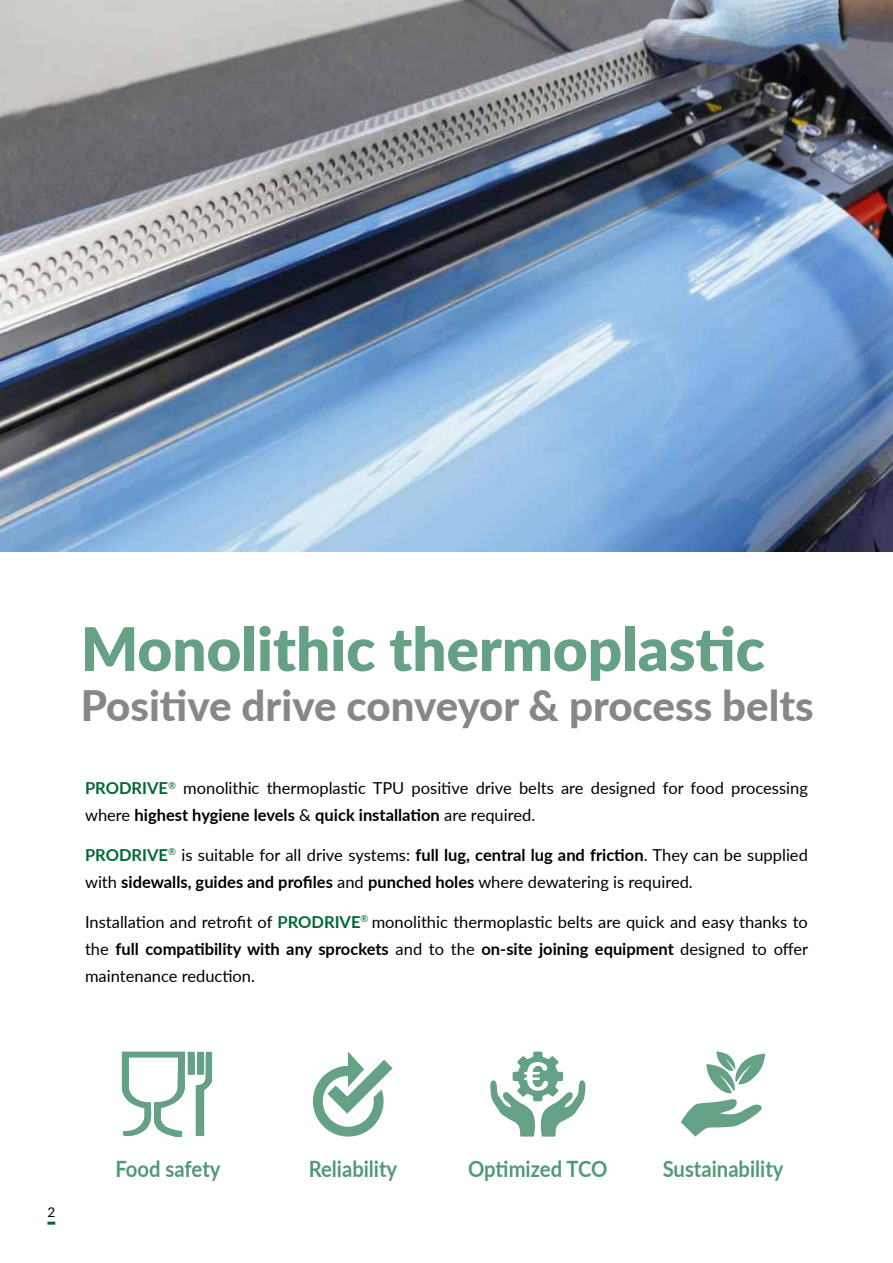
<style>
.page{position:relative;width:893px;height:1263px;background:#fff}
.page>*{position:absolute;margin:0;border:0;box-sizing:border-box;transform-origin:0 0}
.t1{font:900 60px "Lato";color:#66a185}
.t2{font:800 42px "Lato";color:#878787}
.t3{font:700 22.5px "Lato";color:#529978;scale:.9 1}
.t4{font:16.5px/27px "Lato";color:#000}
.t5{font:13.5px "Lato";color:#000}
.s1{font-weight:700;color:#006935}
.s2{font-weight:700}
</style>
<div class="page">
<img style="left:0;top:0;width:893px;height:551px">
<svg style="left:313px;top:1051px;width:80px;height:86px"></svg>
<svg style="left:681px;top:1099px;width:81px;height:37px"></svg>
<svg style="left:706px;top:1051px;width:59px;height:42px"></svg>
<svg style="left:490px;top:1051px;width:96px;height:85px"></svg>
<svg style="left:122px;top:1052px;width:90px;height:85px"></svg>
<svg style="left:47px;top:1221px;width:8px;height:3px"></svg>
<h1 class="t1" style="left:81px;top:604px;width:685px">Monolithic thermoplastic</h1>
<h2 class="t2" style="left:81px;top:675px;width:734px">Positive drive conveyor &amp; process belts</h2>
<p class="t4" style="left:85px;top:774px;width:724px"><span class="s1">PRODRIVE</span><sup>®</sup> monolithic thermoplastic TPU positive drive belts are designed for food processing where <span class="s2">highest hygiene levels</span> &amp; <span class="s2">quick installation</span> are required.</p>
<p class="t4" style="left:85px;top:841px;width:724px"><span class="s1">PRODRIVE</span><sup>®</sup> is suitable for all drive systems: <span class="s2">full lug, central lug and friction</span>. They can be supplied with <span class="s2">sidewalls, guides and profiles</span> and <span class="s2">punched holes</span> where dewatering is required.</p>
<p class="t4" style="left:85px;top:907px;width:725px;text-align:justify">Installation and retrofit of <span class="s1">PRODRIVE</span><sup>®</sup> monolithic thermoplastic belts are quick and easy thanks to the <span class="s2">full compatibility with any sprockets</span> and to the <span class="s2">on-site joining equipment</span> designed to offer maintenance reduction.</p>
<p class="t5" style="left:47px;top:1203px;width:9px">2</p>
<h3 class="t3" style="left:115px;top:1152px;width:118px">Food safety</h3>
<h3 class="t3" style="left:309px;top:1152px;width:100px">Reliability</h3>
<h3 class="t3" style="left:468px;top:1152px;width:157px">Optimized TCO</h3>
<h3 class="t3" style="left:663px;top:1152px;width:136px">Sustainability</h3>
</div>
